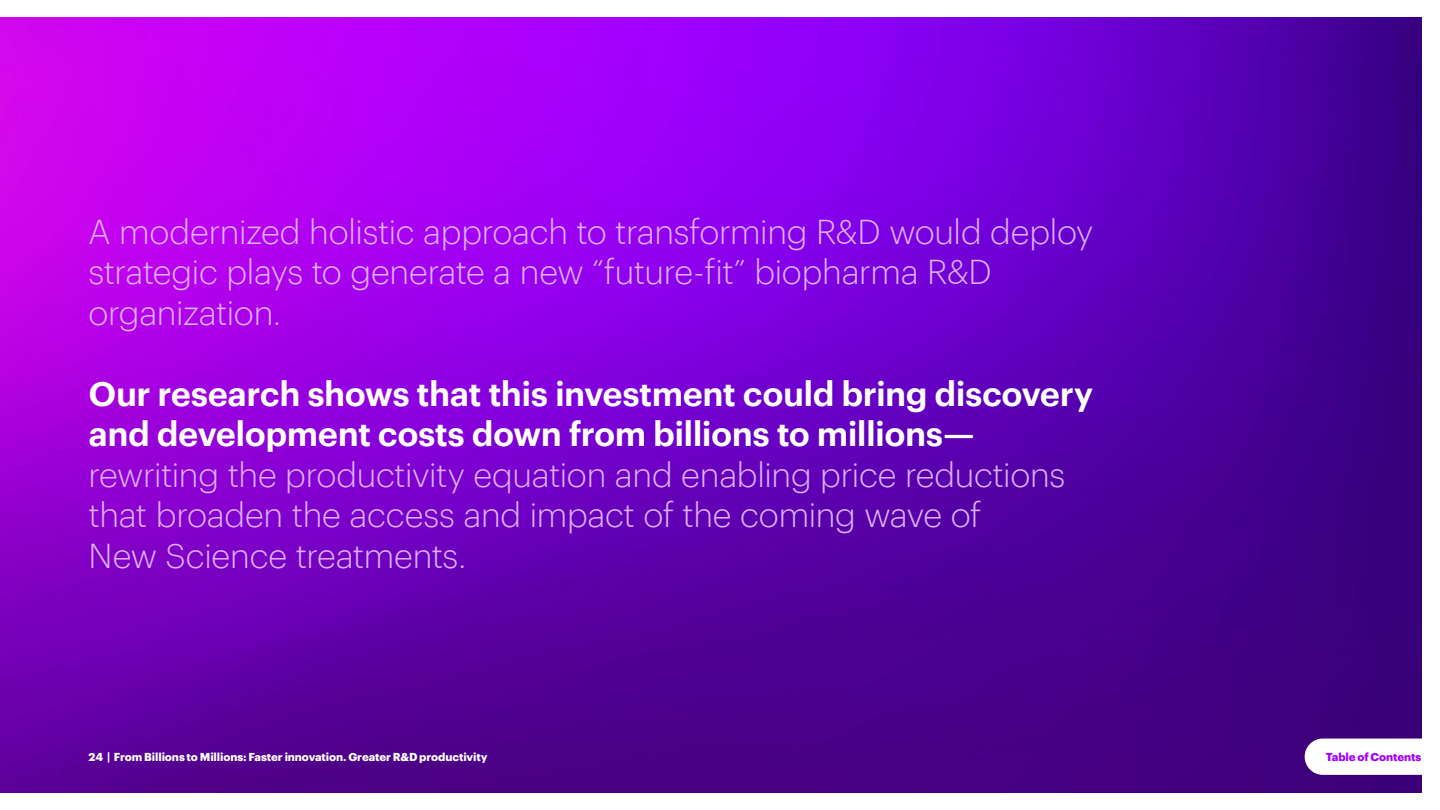
<style>
.page{position:relative;width:1440px;height:810px;background:#fff}
.page>*{position:absolute;margin:0;border:0;box-sizing:border-box;transform-origin:0 0}
.t1{font:300 33.75px/40.5px "Graphik";letter-spacing:-.015em;color:#dcafff}
.t2{font:600 33.75px/40.5px "Graphik";letter-spacing:-.015em;color:#fff}
.t3{font:700 11.25px "Graphik";letter-spacing:-.015em;color:#fff}
.t4{font:700 11.25px "Graphik";letter-spacing:-.01em;color:#a100ff}
</style>
<div class="page">
<img style="left:0;top:18px;width:1422px;height:774px">
<svg style="left:1305px;top:739px;width:117px;height:36px"></svg>
<p class="t1" style="left:89px;top:209px;width:1006px">A modernized holistic approach to transforming R&amp;D would deploy strategic plays to generate a new “future-fit” biopharma R&amp;D organization.</p>
<p class="t2" style="left:89px;top:370px;width:1006px">Our research shows that this investment could bring discovery and development costs down from billions to millions—</p>
<p class="t1" style="left:89px;top:452px;width:978px">rewriting the productivity equation and enabling price reductions that broaden the access and impact of the coming wave of<br>New Science treatments.</p>
<p class="t3" style="left:89px;top:749px;width:401px">24 | From Billions to Millions: Faster innovation. Greater R&amp;D productivity</p>
<p class="t4" style="left:1326px;top:749px;width:97px">Table of Contents</p>
</div>
